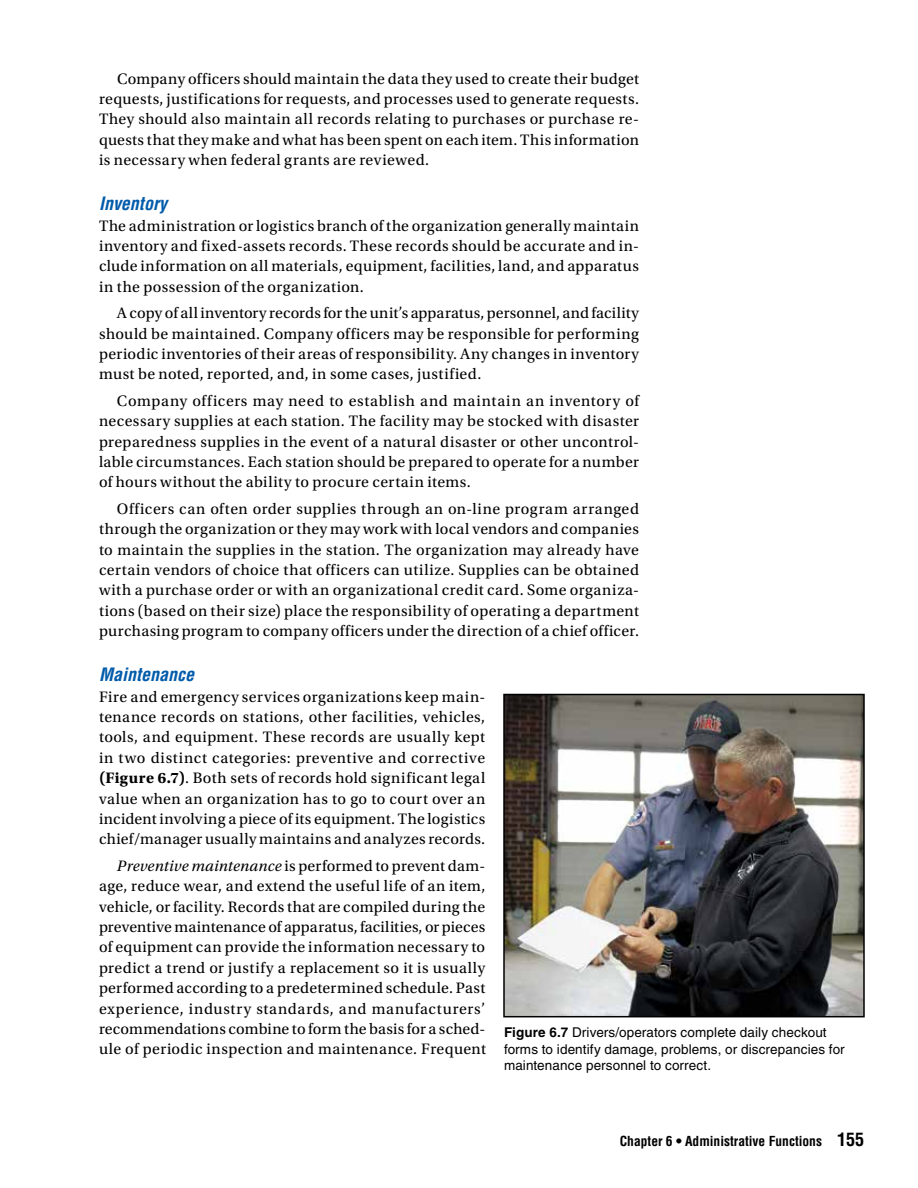
<style>
.page{position:relative;width:918px;height:1188px;background:#fff}
.page>*{position:absolute;margin:0;border:0;box-sizing:border-box;transform-origin:0 0}
.t1{font:italic 700 condensed 18px "Helvetica LT Std";color:#005baa}
.t2{font:700 condensed 18px "Helvetica LT Std";color:#000}
.t3{font:15.9px/20.4px "Utopia Std";letter-spacing:.025em;color:#000;text-align:justify}
.t4{font:13.5px/16.5px "Helvetica LT Std";letter-spacing:.01em;color:#000}
.t5{font:700 condensed 13.5px "Helvetica LT Std";color:#000}
.s1{font-weight:700}
.s2{font-style:italic}
</style>
<div class="page">
<img style="left:506px;top:697px;width:356px;height:317px">
<div style="left:503px;top:694px;width:362px;height:323px;border:2px solid #000"></div>
<p class="t3" style="left:99px;top:69px;width:542px;text-indent:18px">Company officers should maintain the data they used to create their budget requests, justifications for requests, and processes used to generate requests.<br>They should also maintain all records relating to purchases or purchase re&shy;quests that they make and what has been spent on each item. This information is necessary when federal grants are reviewed.</p>
<p class="t1" style="left:99px;top:192px;width:70px">Inventory</p>
<p class="t3" style="left:99px;top:216px;width:542px">The administration or logistics branch of the organization generally maintain inventory and fixed-assets records. These records should be accurate and in&shy;clude information on all materials, equipment, facilities, land, and apparatus in the possession of the organization.</p>
<p class="t3" style="left:99px;top:303px;width:542px;text-indent:18px">A copy of all inventory records for the unit’s apparatus, personnel, and facility should be maintained. Company officers may be responsible for performing periodic inventories of their areas of responsibility. Any changes in inventory must be noted, reported, and, in some cases, justified.</p>
<p class="t3" style="left:99px;top:391px;width:542px;text-indent:18px">Company officers may need to establish and maintain an inventory of necessary supplies at each station. The facility may be stocked with disaster preparedness supplies in the event of a natural disaster or other uncontrol&shy;lable circumstances. Each station should be prepared to operate for a number of hours without the ability to procure certain items.</p>
<p class="t3" style="left:99px;top:499px;width:542px;text-indent:18px">Officers can often order supplies through an on-line program arranged through the organization or they may work with local vendors and companies to maintain the supplies in the station. The organization may already have certain vendors of choice that officers can utilize. Supplies can be obtained with a purchase order or with an organizational credit card. Some organiza&shy;tions (based on their size) place the responsibility of operating a department purchasing program to company officers under the direction of a chief officer.</p>
<p class="t1" style="left:99px;top:663px;width:97px">Maintenance</p>
<p class="t3" style="left:99px;top:687px;width:388px">Fire and emergency services organizations keep main&shy;tenance records on stations, other facilities, vehicles, tools, and equipment. These records are usually kept in two distinct categories: preventive and corrective <span class="s1">(Figure 6.7)</span>. Both sets of records hold significant legal value when an organization has to go to court over an incident involving a piece of its equipment. The logistics chief/manager usually maintains and analyzes records.</p>
<p class="t3" style="left:99px;top:856px;width:389px;text-indent:18px"><span class="s2">Preventive maintenance</span> is performed to prevent dam&shy;age, reduce wear, and extend the useful life of an item, vehicle, or facility. Records that are compiled during the preventive maintenance of apparatus, facilities, or pieces of equipment can provide the information necessary to predict a trend or justify a replacement so it is usually performed according to a predetermined schedule. Past experience, industry standards, and manufacturers’ recommendations combine to form the basis for a sched&shy;ule of periodic inspection and maintenance. Frequent</p>
<p class="t4" style="left:504px;top:1024px;width:342px"><span class="s1">Figure 6.7</span> Drivers/operators complete daily checkout forms to identify damage, problems, or discrepancies for maintenance personnel to correct.</p>
<p class="t5" style="left:620px;top:1132px;width:204px">Chapter 6 • Administrative Functions</p>
<p class="t2" style="left:837px;top:1128px;width:28px">155</p>
</div>
